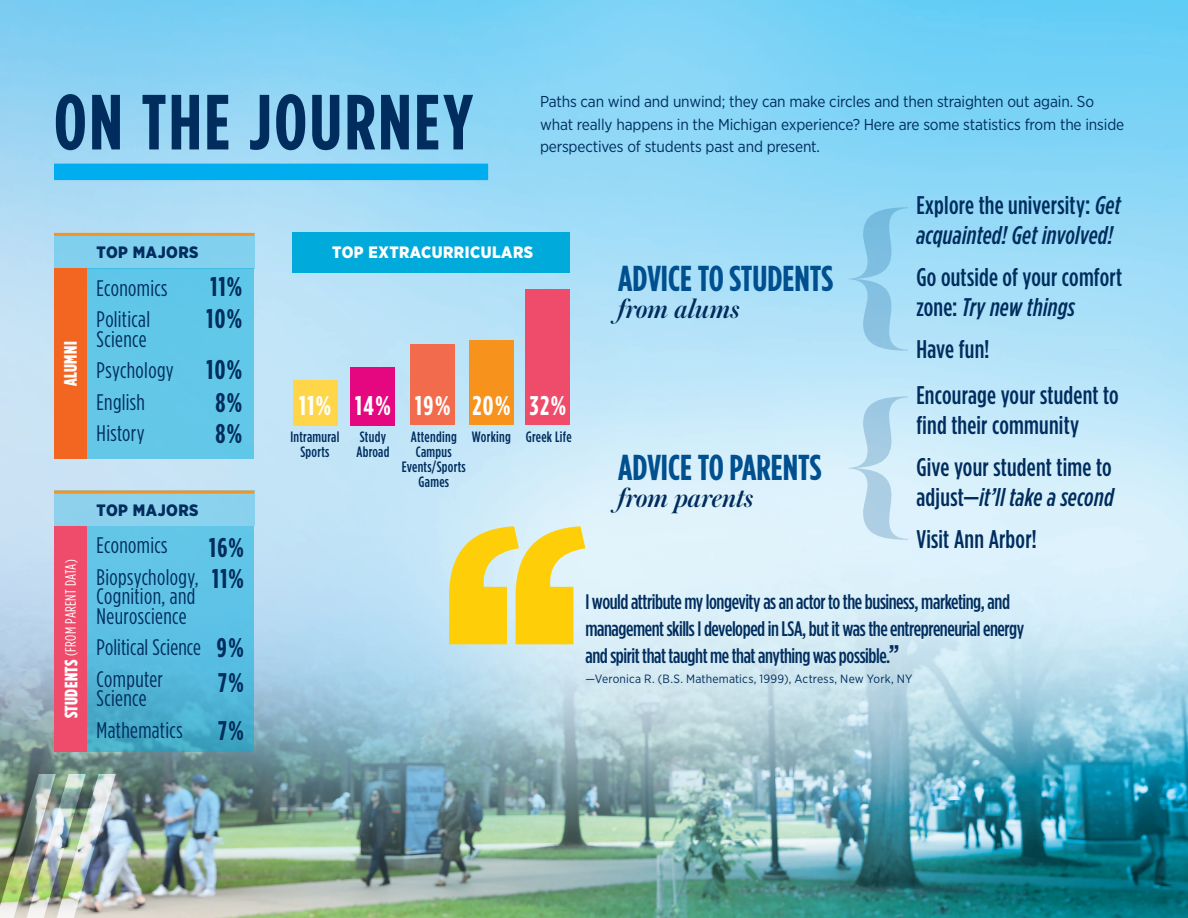
<style>
.page{position:relative;width:1188px;height:918px;background:#fff}
.page>*{position:absolute;margin:0;border:0;box-sizing:border-box;transform-origin:0 0}
.t1{font:700 78px "Gotham Condensed";letter-spacing:.035em;color:#002d5e}
.t2{font:700 36px "Gotham Condensed";color:#004f8f}
.t3{font:italic 500 28.5px "Austin";color:#002d5e}
.t4{font:700 27px "Gotham Condensed";letter-spacing:.06em;color:#002d5e}
.t5{font:700 27px "Gotham Condensed";letter-spacing:.06em;color:#fff}
.t6{font:500 25.5px/30px "Gotham Condensed";letter-spacing:.01em;color:#002d5e}
.t7{font:italic 500 25.5px/30px "Gotham Condensed";letter-spacing:.01em;color:#002d5e}
.t8{font:22.5px/19.5px "Gotham Condensed";letter-spacing:.015em;color:#002d5e}
.t9{font:500 21px/27px "Gotham Condensed";letter-spacing:-.02em;color:#002d5e}
.t10{font:900 18px "Gotham Condensed";letter-spacing:.02em;color:#fff}
.t11{font:900 16.5px "Gotham Narrow";letter-spacing:.03em;color:#fff}
.t12{font:900 16.5px "Gotham Narrow";letter-spacing:.03em;color:#002d5e}
.Body_Copy_for_Header{font:15.75px/22.5px "Gotham Narrow";letter-spacing:-.01em;color:#002d5e}
.t13{font:500 15px/15px "Gotham Condensed";letter-spacing:.02em;color:#002d5e;text-align:center}
.t14{font:15px "Gotham Condensed";letter-spacing:.025em;color:#fff}
.t15{font:12px "Gotham Narrow";letter-spacing:.015em;color:#002d5e}
.s1{font-weight:900;font-size:18px}
.s2{font-style:normal}
.s3{font-style:italic}
.s4{font-weight:700;font-size:25.5px}
</style>
<div class="page">
<img style="left:0;top:0;width:1188px;height:918px">
<img style="left:0;top:775px;width:180px;height:143px">
<svg style="left:849px;top:207px;width:59px;height:144px;background:#97d2ef"></svg>
<svg style="left:849px;top:396px;width:59px;height:144px;background:#c4e2f2"></svg>
<div style="left:54px;top:164px;width:434px;height:16px;background:#00aeef"></div>
<div style="left:54px;top:233px;width:200px;height:36px;background:#81d0ee"></div>
<hr style="left:54px;top:233px;width:200px;height:3px;background:#f7931d">
<div style="left:87px;top:269px;width:167px;height:190px;background:#61c7e9"></div>
<div style="left:54px;top:269px;width:33px;height:190px;background:#f36621"></div>
<div style="left:54px;top:491px;width:200px;height:35px;background:#8cd1ed"></div>
<hr style="left:54px;top:491px;width:200px;height:3px;background:#f7931d">
<svg style="left:87px;top:526px;width:167px;height:226px;background:#57bbdd"></svg>
<div style="left:54px;top:526px;width:33px;height:226px;background:#ef4c6b"></div>
<div style="left:293px;top:232px;width:277px;height:41px;background:#00abdc"></div>
<div style="left:526px;top:289px;width:44px;height:136px;background:#ef4c6b"></div>
<div style="left:469px;top:341px;width:45px;height:84px;background:#f7931d"></div>
<div style="left:411px;top:345px;width:44px;height:80px;background:#f26b4c"></div>
<div style="left:351px;top:367px;width:44px;height:58px;background:#e50780"></div>
<div style="left:293px;top:380px;width:44px;height:45px;background:#ffd648"></div>
<svg style="left:449px;top:526px;width:136px;height:118px;background:#f2d750"></svg>
<p class="t1" style="left:54px;top:76px;width:421px">ON THE JOURNEY</p>
<p class="Body_Copy_for_Header" style="left:540px;top:90px;width:586px">Paths can wind and unwind; they can make circles and then straighten out again. So what really happens in the Michigan experience? Here are some statistics from the inside perspectives of students past and present.</p>
<p class="t10" style="left:60px;top:386px;width:46px;rotate:-90deg">ALUMNI</p>
<p class="t12" style="left:97px;top:241px;width:104px">TOP MAJORS</p>
<p class="t8" style="left:97px;top:278px;width:72px">Economics</p>
<p class="t8" style="left:97px;top:309px;width:55px">Political<br>Science</p>
<p class="t8" style="left:97px;top:360px;width:79px">Psychology</p>
<p class="t8" style="left:97px;top:392px;width:50px">English</p>
<p class="t8" style="left:97px;top:423px;width:50px">History</p>
<p class="t4" style="left:211px;top:271px;width:33px">11%</p>
<p class="t4" style="left:206px;top:302px;width:37px">10%</p>
<p class="t4" style="left:206px;top:353px;width:37px">10%</p>
<p class="t4" style="left:215px;top:386px;width:28px">8%</p>
<p class="t4" style="left:215px;top:418px;width:28px">8%</p>
<p class="t14" style="left:62px;top:718px;width:160px;rotate:-90deg"><span class="s1">STUDENTS</span> (FROM PARENT DATA)</p>
<p class="t12" style="left:97px;top:499px;width:104px">TOP MAJORS</p>
<p class="t8" style="left:97px;top:535px;width:72px">Economics</p>
<p class="t8" style="left:97px;top:567px;width:103px">Biopsychology,<br>Cognition, and<br>Neuroscience</p>
<p class="t8" style="left:97px;top:637px;width:106px">Political Science</p>
<p class="t8" style="left:97px;top:669px;width:68px">Computer<br>Science</p>
<p class="t8" style="left:97px;top:720px;width:88px">Mathematics</p>
<p class="t4" style="left:209px;top:532px;width:36px">16%</p>
<p class="t4" style="left:212px;top:563px;width:33px">11%</p>
<p class="t4" style="left:217px;top:632px;width:28px">9%</p>
<p class="t4" style="left:218px;top:667px;width:27px">7%</p>
<p class="t4" style="left:218px;top:715px;width:27px">7%</p>
<p class="t11" style="left:332px;top:242px;width:202px">TOP EXTRACURRICULARS</p>
<p class="t5" style="left:299px;top:390px;width:34px">11%</p>
<p class="t5" style="left:355px;top:390px;width:37px">14%</p>
<p class="t5" style="left:415px;top:390px;width:37px">19%</p>
<p class="t5" style="left:472px;top:390px;width:40px">20%</p>
<p class="t5" style="left:530px;top:390px;width:38px">32%</p>
<p class="t13" style="left:290px;top:429px;width:51px">Intramural<br>Sports</p>
<p class="t13" style="left:402px;top:429px;width:66px">Attending<br>Campus<br>Events/Sports<br>Games</p>
<p class="t13" style="left:360px;top:429px;width:28px">Study</p>
<p class="t13" style="left:472px;top:429px;width:40px">Working</p>
<p class="t13" style="left:356px;top:444px;width:35px">Abroad</p>
<p class="t13" style="left:526px;top:429px;width:47px">Greek Life</p>
<p class="t2" style="left:618px;top:257px;width:216px">ADVICE TO STUDENTS</p>
<p class="t3" style="left:618px;top:289px;width:123px">from alums</p>
<p class="t2" style="left:618px;top:446px;width:205px">ADVICE TO PARENTS</p>
<p class="t3" style="left:618px;top:478px;width:136px">from parents</p>
<p class="t7" style="left:916px;top:189px;width:206px"><span class="s2">Explore the university:</span> Get acquainted! Get involved!</p>
<p class="t6" style="left:916px;top:261px;width:207px">Go outside of your comfort zone: <span class="s3">Try new things</span></p>
<p class="t6" style="left:916px;top:333px;width:75px">Have fun!</p>
<p class="t6" style="left:916px;top:380px;width:204px">Encourage your student to find their community</p>
<p class="t6" style="left:916px;top:452px;width:199px">Give your student time to adjust—<span class="s3">it’ll take a second</span></p>
<p class="t6" style="left:916px;top:524px;width:122px">Visit Ann Arbor!</p>
<p class="t9" style="left:585px;top:588px;width:440px">I would attribute my longevity as an actor to the business, marketing, and management skills I developed in LSA, but it was the entrepreneurial energy and spirit that taught me that anything was possible.<span class="s4">”</span></p>
<p class="t15" style="left:585px;top:671px;width:329px">—Veronica R. (B.S. Mathematics, 1999), Actress, New York, NY</p>
</div>
